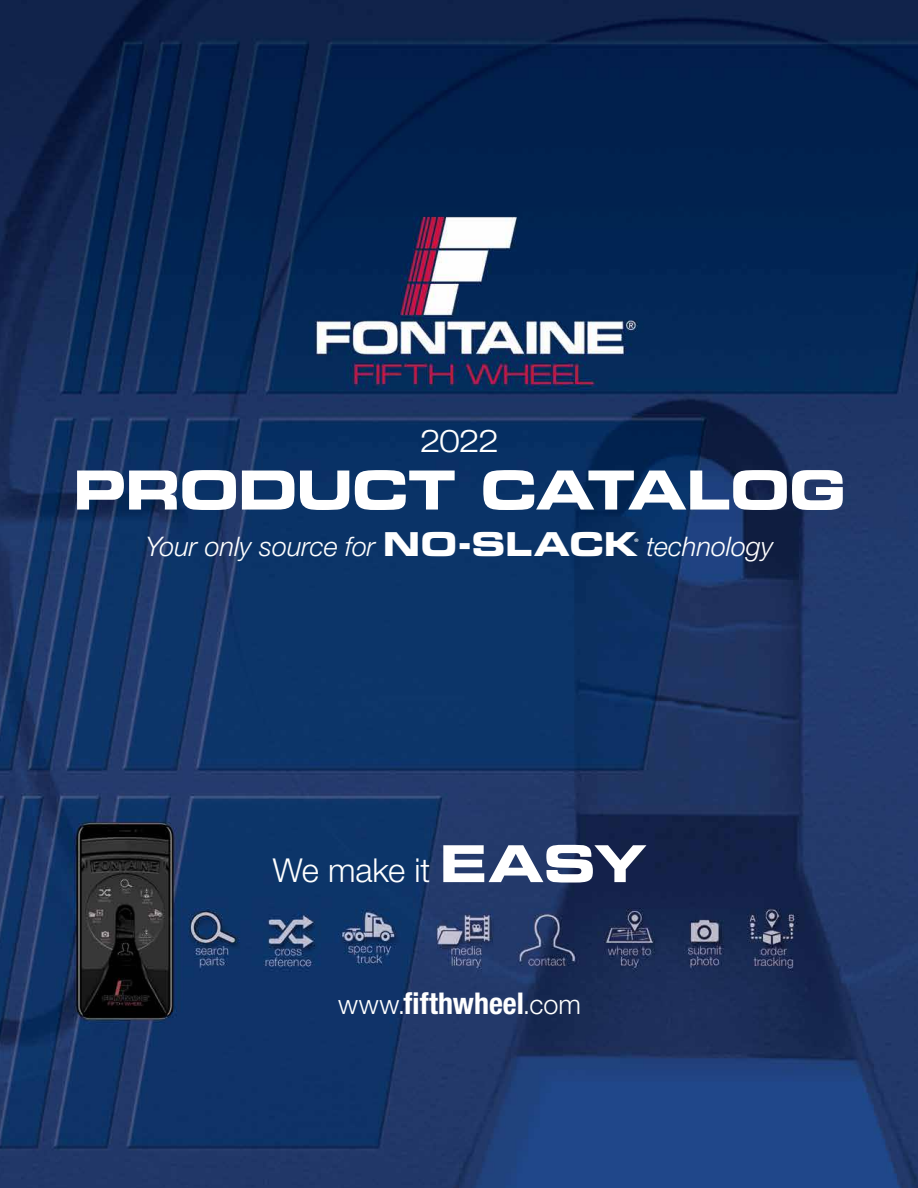
<style>
.page{position:relative;width:918px;height:1188px;background:#fff}
.page>*{position:absolute;margin:0;border:0;box-sizing:border-box;transform-origin:0 0}
.t1{font:54px "Eurostile LT Pro Bold Ex 2";letter-spacing:-.03em;color:#fff}
.t2{font:300 33px "Helvetica Neue LT Pro";letter-spacing:-.005em;color:#fff}
.t3{font:300 expanded 31.5px "Helvetica Neue LT Pro";color:#fff}
.t4{font:700 condensed 30px "Helvetica Neue LT Pro";color:#fff}
.t5{font:italic 300 27px "Helvetica Neue LT Pro";letter-spacing:-.005em;color:#fff}
.t6{font:8.7px "Eurostile LT Pro Bold Ex 2";color:#fff}
.s1{font-family:"Eurostile LT Pro Bold Ex 2";font-weight:400;font-style:normal;font-size:33px}
.s2{font-family:"Eurostile LT Pro Bold Ex 2";font-weight:400;font-size:51px}
.s3{font-weight:300;font-stretch:normal;font-size:27px}
</style>
<div class="page">
<img style="left:0;top:0;width:918px;height:1188px">
<p class="t3" style="left:420px;top:421px;width:81px">2022</p>
<h1 class="t1" style="left:73px;top:452px;width:775px">PRODUCT CATALOG</h1>
<p class="t5" style="left:146px;top:530px;width:629px">Your only source for <span class="s1">NO-SLACK</span> technology</p>
<p class="t6" style="left:634px;top:536px;width:7px">®</p>
<p class="t2" style="left:273px;top:850px;width:375px">We make it <span class="s2">EASY</span></p>
<p class="t4" style="left:338px;top:985px;width:244px"><span class="s3">www.</span>fifthwheel<span class="s3">.com</span></p>
</div>
